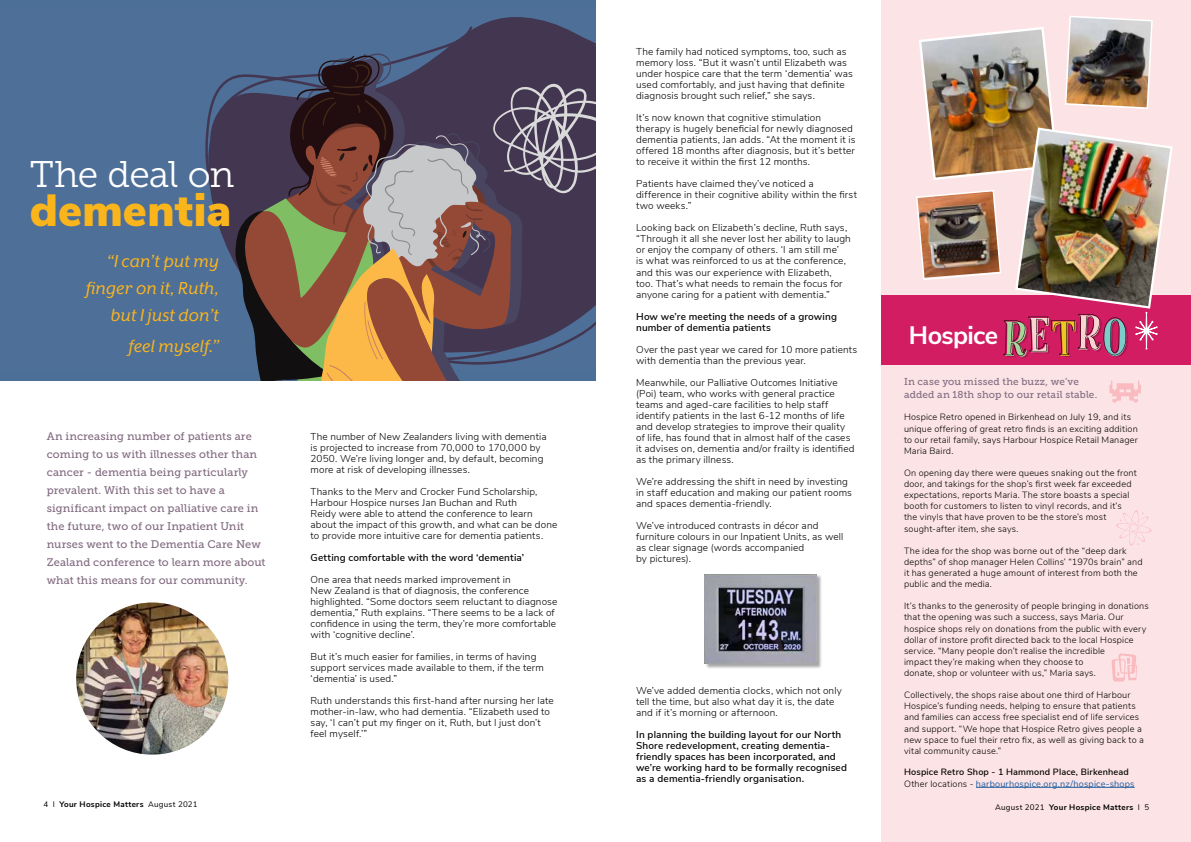
<style>
.page{position:relative;width:1191px;height:842px;background:#fff}
.page>*{position:absolute;margin:0;border:0;box-sizing:border-box;transform-origin:0 0}
.t1{font:900 45px "Nunito Sans";letter-spacing:.005em;color:#fbb51c}
.t2{font:37px "Museo Slab 300";letter-spacing:-.025em;color:#fff}
.t3{font:700 25.2px "Nunito Sans";letter-spacing:-.025em;color:#fff}
.t4{font:italic 20px/27px "Mr Eaves XL San OT";letter-spacing:.005em;color:#fbb51c;text-align:right}
.t5{font:11px/18px "Museo Slab 500";letter-spacing:.005em;color:#816a80}
.t6{font:300 10px/11px "Nunito Sans";letter-spacing:.015em;color:#000}
.t7{font:600 10px/11px "Nunito Sans";letter-spacing:.015em;color:#000}
.t8{font:10px/13px "Museo Slab 500";letter-spacing:.015em;color:#816a80}
.t9{font:300 9.1px/11.1px "Nunito Sans";letter-spacing:.02em;color:#000}
.t10{font:600 9.1px/11.1px "Nunito Sans";letter-spacing:.02em;color:#000}
.t11{font:700 8px "Nunito Sans";letter-spacing:.035em;color:#000}
.s1{font-style:italic}
.s2{font-weight:300}
.s3{font-weight:400;color:#215e9e}
.s4{font-weight:400}
</style>
<div class="page">
<div style="left:705px;top:575px;width:117px;height:94px;background:#000;opacity:.35"></div>
<img style="left:704px;top:574px;width:112px;height:89px">
<div style="left:882px;top:0;width:309px;height:842px;background:#fce3e5"></div>
<div style="left:0;top:0;width:595px;height:381px;background:#4c6f98"></div>
<svg style="left:210px;top:20px;width:385px;height:361px"></svg>
<hr style="left:976px;top:787px;width:158px;height:1px;background:#215e9e">
<div style="left:881px;top:295px;width:310px;height:69px;background:#d31d63"></div>
<svg style="left:1116px;top:510px;width:35px;height:36px"></svg>
<svg style="left:1111px;top:653px;width:26px;height:28px"></svg>
<svg style="left:1109px;top:381px;width:31px;height:22px"></svg>
<img style="left:75px;top:602px;width:154px;height:153px;border-radius:77px">
<img style="left:916px;top:16px;width:257px;height:342px">
<h2 class="t2" style="left:30px;top:154px;width:206px">The deal on</h2>
<h1 class="t1" style="left:30px;top:177px;width:203px">dementia</h1>
<h3 class="t4" style="left:86px;top:248px;width:134px">“I can’t put my finger on it, Ruth, but I just don’t</h3>
<h3 class="t4" style="left:129px;top:333px;width:92px">feel myself.”</h3>
<p class="t5" style="left:47px;top:427px;width:220px">An increasing number of patients are coming to us with illnesses other than cancer - dementia being particularly prevalent. With this set to have a significant impact on palliative care in the future, two of our Inpatient Unit nurses went to the Dementia Care New Zealand conference to learn more about what this means for our community.</p>
<p class="t6" style="left:310px;top:430px;width:238px">The number of New <span class="s1">Zealanders</span> living with dementia is projected to increase from 70,000 to 170,000 by 2050. We’re living longer and, by default, becoming more at risk of developing illnesses.</p>
<p class="t6" style="left:310px;top:485px;width:248px">Thanks to the Merv and Crocker Fund Scholarship, Harbour Hospice nurses Jan Buchan and Ruth<br>Reidy were able to attend the conference to learn about the impact of this growth, and what can be done to provide more intuitive care for dementia patients.</p>
<p class="t7" style="left:310px;top:551px;width:215px">Getting comfortable with the word ‘dementia’</p>
<p class="t6" style="left:310px;top:573px;width:248px">One area that needs marked improvement in<br>New Zealand is that of diagnosis, the conference highlighted. “Some doctors seem reluctant to diagnose dementia,” Ruth explains. “There seems to be a lack of confidence in using the term, they’re more comfortable with ‘cognitive decline’.</p>
<p class="t6" style="left:310px;top:650px;width:235px">But it’s much easier for families, in terms of having support services made available to them, if the term ‘dementia’ is used.”</p>
<p class="t6" style="left:310px;top:694px;width:245px">Ruth understands this first-hand after nursing her late mother-in-law, who had dementia. “Elizabeth used to say, ‘I can’t put my finger on it, Ruth, but I just don’t feel myself.’”</p>
<p class="t6" style="left:636px;top:46px;width:218px">The family had noticed symptoms, too, such as memory loss. “But it wasn’t until Elizabeth was under hospice care that the term ‘dementia’ was used comfortably, and just having that definite diagnosis brought such relief,” she says.</p>
<p class="t6" style="left:636px;top:112px;width:221px">It’s now known that cognitive stimulation therapy is hugely beneficial for newly diagnosed dementia patients, Jan adds. “At the moment it is offered 18 months after diagnosis, but it’s better to receive it within the first 12 months.</p>
<p class="t6" style="left:636px;top:178px;width:222px">Patients have claimed they’ve noticed a difference in their cognitive ability within the first two weeks.”</p>
<p class="t6" style="left:636px;top:222px;width:216px">Looking back on Elizabeth’s decline, Ruth says, “Through it all she never lost her ability to laugh or enjoy the company of others. ‘I am still me’<br>is what was reinforced to us at the conference, and this was our experience with Elizabeth, too. That’s what needs to remain the focus for anyone caring for a patient with dementia.”</p>
<p class="t7" style="left:636px;top:310px;width:202px">How we’re meeting the needs of a growing number of dementia patients</p>
<p class="t6" style="left:636px;top:343px;width:223px">Over the past year we cared for 10 more patients with dementia than the previous year.</p>
<p class="t6" style="left:636px;top:376px;width:220px">Meanwhile, our Palliative Outcomes Initiative (Poi) team, who works with general practice teams and aged-care facilities to help staff identify patients in the last 6-12 months of life and develop strategies to improve their quality of life, has found that in almost half of the cases it advises on, dementia and/or frailty is identified as the primary illness.</p>
<p class="t6" style="left:636px;top:475px;width:217px">We’re addressing the shift in need by investing in staff education and making our patient rooms and spaces dementia-friendly.</p>
<p class="t6" style="left:636px;top:519px;width:209px">We’ve introduced contrasts in décor and furniture colours in our Inpatient Units, as well as clear signage (words accompanied<br>by pictures).</p>
<p class="t6" style="left:636px;top:684px;width:207px">We’ve added dementia clocks, which not only tell the time, but also what day it is, the date and if it’s morning or afternoon.</p>
<p class="t7" style="left:636px;top:728px;width:212px">In planning the building layout for our North Shore redevelopment, creating dementia&shy;friendly spaces has been incorporated, and we’re working hard to be formally recognised as a dementia-friendly organisation.</p>
<h3 class="t3" style="left:909px;top:317px;width:91px">Hospice</h3>
<p class="t8" style="left:904px;top:375px;width:195px">In case you missed the buzz, we’ve added an 18th shop to our retail stable.</p>
<p class="t9" style="left:904px;top:411px;width:235px">Hospice Retro opened in Birkenhead on July 19, and its unique offering of great retro finds is an exciting addition to our retail family, says Harbour Hospice Retail Manager Maria Baird.</p>
<p class="t9" style="left:904px;top:467px;width:234px">On opening day there were queues snaking out the front door, and takings for the shop’s first week far exceeded expectations, reports Maria. The store boasts a special booth for customers to listen to vinyl records, and it’s the vinyls that have proven to be the store’s most sought-after item, she says.</p>
<p class="t9" style="left:904px;top:544px;width:240px">The idea for the shop was borne out of the “deep dark depths” of shop manager Helen Collins’ “1970s brain” and it has generated a huge amount of interest from both the public and the media.</p>
<p class="t9" style="left:904px;top:600px;width:246px">It’s thanks to the generosity of people bringing in donations that the opening was such a success, says Maria. Our hospice shops rely on donations from the public with every dollar of instore profit directed back to the local Hospice service. “Many people don’t realise the incredible<br>impact they’re making when they choose to<br>donate, shop or volunteer with us,” Maria says.</p>
<p class="t9" style="left:904px;top:689px;width:241px">Collectively, the shops raise about one third of Harbour Hospice’s funding needs, helping to ensure that patients and families can access free specialist end of life services and support. “We hope that Hospice Retro gives people a new space to fuel their retro fix, as well as giving back to a vital community cause.”</p>
<p class="t10" style="left:904px;top:766px;width:232px">Hospice Retro Shop - 1 Hammond Place, Birkenhead<br><span class="s2">Other locations -</span> <span class="s3">harbourhospice.org.nz/hospice-shops</span></p>
<p class="t11" style="left:43px;top:798px;width:156px"><span class="s4">4 I</span> Your Hospice Matters <span class="s4">August 2021</span></p>
<p class="t11" style="left:995px;top:801px;width:156px"><span class="s4">August 2021</span> Your Hospice Matters <span class="s4">I 5</span></p>
</div>
